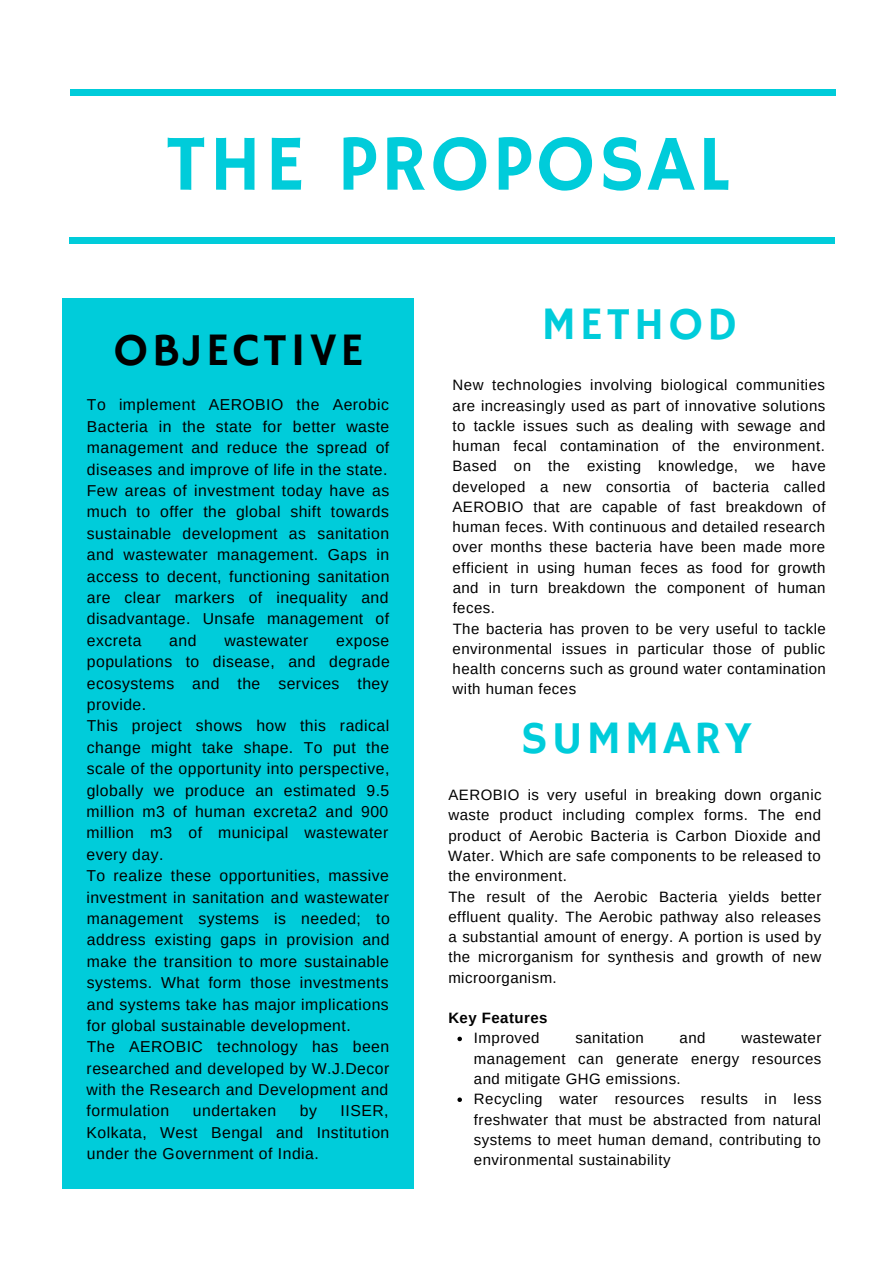
<style>
.page{position:relative;width:893px;height:1263px;background:#fff}
.page>*{position:absolute;margin:0;border:0;box-sizing:border-box;transform-origin:0 0}
.t1{font:79.5px "Hammersmith One";letter-spacing:.04em;color:#00ccda}
.t2{font:46.35px "Hammersmith One";letter-spacing:.08em;color:#00ccda}
.t3{font:46.35px "Hammersmith One";letter-spacing:.08em;color:#000}
.t4{font:15.75px/21.5px "Arimo";letter-spacing:.03em;color:#000}
.t5{font:15px/20.2px "Arimo";letter-spacing:.03em;color:#000}
.t6{font:700 15px "Arimo";letter-spacing:.03em;color:#000}
</style>
<div class="page">
<div style="left:63px;top:299px;width:351px;height:890px;background:#00ccda"></div>
<div style="left:69px;top:237px;width:765px;height:7px;background:#00ccda"></div>
<div style="left:70px;top:89px;width:765px;height:7px;background:#00ccda"></div>
<svg style="left:457px;top:1037px;width:5px;height:4px"></svg>
<svg style="left:457px;top:1097px;width:5px;height:5px"></svg>
<p class="t1" style="left:166px;top:118px;width:566px">THE PROPOSAL</p>
<p class="t3" style="left:114px;top:323px;width:252px">OBJECTIVE</p>
<p class="t4" style="left:87px;top:394px;width:304px">To implement AEROBIO the Aerobic Bacteria in the state for better waste management and reduce the spread of diseases and improve of life in the state.<br>Few areas of investment today have as much to offer the global shift towards sustainable development as sanitation and wastewater management. Gaps in access to decent, functioning sanitation are clear markers of inequality and disadvantage. Unsafe management of excreta</p>
<p class="t4" style="left:169px;top:630px;width:29px">and</p>
<p class="t4" style="left:224px;top:630px;width:85px">wastewater</p>
<p class="t4" style="left:86px;top:630px;width:305px;text-indent:250px">expose populations to disease, and degrade ecosystems and the services they provide.<br>This project shows how this radical change might take shape. To put the scale of the opportunity into perspective, globally we produce an estimated 9.5 million m3 of human excreta2 and 900 million m3 of municipal wastewater every day.<br>To realize these opportunities, massive investment in sanitation and wastewater management systems is needed; to address existing gaps in provision and make the transition to more sustainable systems. What form those investments and systems take has major implications for global sustainable development.<br>The AEROBIC technology has been researched and developed by W.J.Decor with the Research and Development and formulation</p>
<p class="t4" style="left:193px;top:1100px;width:85px">undertaken</p>
<p class="t4" style="left:300px;top:1100px;width:19px">by</p>
<p class="t4" style="left:87px;top:1100px;width:304px;text-align:justify;text-indent:254px">IISER, Kolkata, West Bengal and Institution under the Government of India.</p>
<p class="t2" style="left:541px;top:297px;width:198px">METHOD</p>
<p class="t5" style="left:452px;top:375px;width:375px">New technologies involving biological communities are increasingly used as part of innovative solutions to tackle issues such as dealing with sewage and human fecal contamination of the environment.<br>Based on the existing knowledge, we have developed a new consortia of bacteria called AEROBIO that are capable of fast breakdown of human feces. With continuous and detailed research over months these bacteria have been made more efficient in using human feces as food for growth and in turn breakdown the component of human feces.<br>The bacteria has proven to be very useful to tackle environmental issues in particular those of public health concerns such as ground water contamination with human feces</p>
<p class="t2" style="left:521px;top:712px;width:232px">SUMMARY</p>
<p class="t5" style="left:448px;top:785px;width:375px">AEROBIO is very useful in breaking down organic waste product including complex forms. The end product of Aerobic Bacteria is Carbon Dioxide and Water. Which are safe components to be released to the environment.<br>The result of the Aerobic Bacteria yields better effluent quality. The Aerobic pathway also releases a substantial amount of energy. A portion is used by the microrganism for synthesis and growth of new microorganism.</p>
<p class="t6" style="left:448px;top:1008px;width:101px">Key Features</p>
<p class="t5" style="left:474px;top:1028px;width:67px">Improved</p>
<p class="t5" style="left:575px;top:1028px;width:70px">sanitation</p>
<p class="t5" style="left:680px;top:1028px;width:27px">and</p>
<p class="t5" style="left:474px;top:1028px;width:349px;text-indent:268px">wastewater management can generate energy resources and mitigate GHG emissions.<br>Recycling water resources results in less freshwater that must be abstracted from natural systems to meet human demand, contributing to environmental sustainability</p>
</div>
